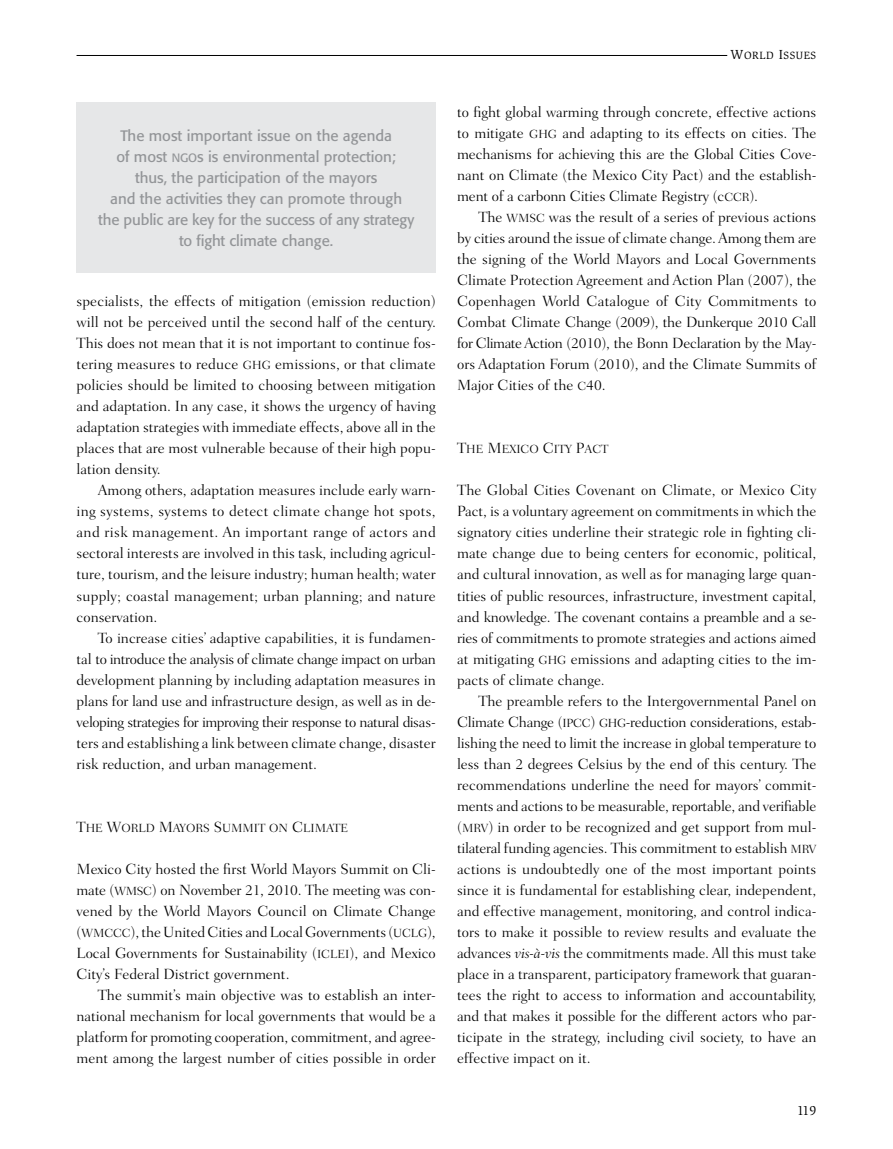
<style>
.page{position:relative;width:893px;height:1149px;background:#fff}
.page>*{position:absolute;margin:0;border:0;box-sizing:border-box;transform-origin:0 0}
.t1{font:300 15px "Fairfield LH";color:#000}
.t2{font:15px/21px "Formata";color:#939598;text-align:center}
.t3{font:300 15px "Fairfield LH";letter-spacing:-.02em;color:#000}
.t4{font:300 15px "Fairfield LH";letter-spacing:-.035em;color:#000}
.t5{font:300 15px "Fairfield LH";letter-spacing:-.025em;color:#000}
.t6{font:300 15px "Fairfield LH";letter-spacing:.02em;color:#000}
.t7{font:300 15px "Fairfield LH";letter-spacing:.025em;color:#000}
.t8{font:13.5px "Slimbach";color:#000}
.t9{font:12px "Fairfield LH Light SC800";color:#000}
.t10{font:10.8px "Slimbach Book SC800";letter-spacing:.05em;color:#000}
.s1{font-family:"Formata Regular SC800";font-size:12px}
.s2{font-family:"Fairfield LH Light SC800";font-weight:400;font-size:12px}
.s3{font-size:15px}
.s4{font-size:13.5px}
.s5{font-style:italic}
</style>
<div class="page">
<hr style="left:77px;top:55px;width:650px;height:1px;background:#000">
<div style="left:77px;top:102px;width:359px;height:170px;background:#e6e7e8"></div>
<p class="t2" style="left:98px;top:125px;width:318px">The most important issue on the agenda<br>of most <span class="s1">ngo</span>s is environmental protection;<br>thus, the participation of the mayors<br>and the activities they can promote through the public are key for the success of any strategy to fight climate change.</p>
<p class="t1" style="left:77px;top:293px;width:361px">specialists, the effects of mitigation (emission reduction)</p>
<p class="t1" style="left:77px;top:314px;width:361px">will not be perceived until the second half of the century.</p>
<p class="t1" style="left:77px;top:335px;width:361px">This does not mean that it is not important to continue fos-</p>
<p class="t1" style="left:77px;top:356px;width:361px">tering measures to reduce <span class="s2">GHG</span> emissions, or that climate</p>
<p class="t1" style="left:77px;top:377px;width:361px">policies should be limited to choosing between mitigation</p>
<p class="t1" style="left:77px;top:398px;width:361px">and adaptation. In any case, it shows the urgency of having</p>
<p class="t1" style="left:77px;top:419px;width:361px">adaptation strategies with immediate effects, above all in the</p>
<p class="t1" style="left:77px;top:440px;width:361px">places that are most vulnerable because of their high popu-</p>
<p class="t1" style="left:77px;top:461px;width:86px">lation density.</p>
<p class="t1" style="left:98px;top:482px;width:340px">Among others, adaptation measures include early warn-</p>
<p class="t6" style="left:77px;top:503px;width:361px">ing systems, systems to detect climate change hot spots,</p>
<p class="t7" style="left:77px;top:524px;width:361px">and risk management. An important range of actors and</p>
<p class="t1" style="left:77px;top:545px;width:361px">sectoral interests are involved in this task, including agricul-</p>
<p class="t1" style="left:77px;top:566px;width:361px">ture, tourism, and the leisure industry; human health; water</p>
<p class="t1" style="left:77px;top:587px;width:361px">supply; coastal management; urban planning; and nature</p>
<p class="t1" style="left:77px;top:608px;width:82px">conservation.</p>
<p class="t1" style="left:98px;top:629px;width:340px">To increase cities’ adaptive capabilities, it is fundamen-</p>
<p class="t5" style="left:77px;top:650px;width:361px">tal to introduce the analysis of climate change impact on urban</p>
<p class="t1" style="left:77px;top:671px;width:361px">development planning by including adaptation measures in</p>
<p class="t1" style="left:77px;top:692px;width:361px">plans for land use and infrastructure design, as well as in de-</p>
<p class="t4" style="left:77px;top:713px;width:361px">veloping strategies for improving their response to natural disas-</p>
<p class="t1" style="left:77px;top:734px;width:361px">ters and establishing a link between climate change, disaster</p>
<p class="t1" style="left:77px;top:755px;width:242px">risk reduction, and urban management.</p>
<p class="t9" style="left:77px;top:820px;width:273px"><span class="s3">T</span>HE <span class="s3">W</span>ORLD <span class="s3">M</span>AYORS <span class="s3">S</span>UMMIT ON <span class="s3">C</span> LIMATE</p>
<p class="t1" style="left:77px;top:860px;width:361px">Mexico City hosted the first World Mayors Summit on Cli-</p>
<p class="t1" style="left:77px;top:881px;width:361px">mate (<span class="s2">WMSC</span>) on November 21, 2010. The meeting was con-</p>
<p class="t1" style="left:77px;top:902px;width:361px">vened by the World Mayors Council on Climate Change</p>
<p class="t1" style="left:77px;top:923px;width:361px">(<span class="s2">WMCCC</span>), the United Cities and Local Governments (<span class="s2">UCLG</span>),</p>
<p class="t1" style="left:77px;top:944px;width:361px">Local Governments for Sustainability (<span class="s2">ICLEI</span>), and Mexico</p>
<p class="t1" style="left:77px;top:965px;width:215px">City’s Federal District government.</p>
<p class="t1" style="left:98px;top:986px;width:340px">The summit’s main objective was to establish an inter-</p>
<p class="t1" style="left:77px;top:1007px;width:361px">national mechanism for local governments that would be a</p>
<p class="t1" style="left:77px;top:1028px;width:361px">platform for promoting cooperation, commitment, and agree-</p>
<p class="t1" style="left:77px;top:1049px;width:361px">ment among the largest number of cities possible in order</p>
<p class="t10" style="left:730px;top:49px;width:87px"><span class="s4">W</span>ORLD <span class="s4">I</span>SSUES</p>
<p class="t1" style="left:457px;top:104px;width:361px">to fight global warming through concrete, effective actions</p>
<p class="t1" style="left:457px;top:125px;width:361px">to mitigate <span class="s2">GHG</span> and adapting to its effects on cities. The</p>
<p class="t1" style="left:457px;top:146px;width:361px">mechanisms for achieving this are the Global Cities Cove-</p>
<p class="t1" style="left:457px;top:167px;width:361px">nant on Climate (the Mexico City Pact) and the establish-</p>
<p class="t1" style="left:457px;top:188px;width:303px">ment of a carbonn Cities Climate Registry (c<span class="s2">CCR</span>).</p>
<p class="t1" style="left:478px;top:209px;width:340px">The <span class="s2">WMSC</span> was the result of a series of previous actions</p>
<p class="t1" style="left:457px;top:230px;width:361px">by cities around the issue of climate change. Among them are</p>
<p class="t1" style="left:457px;top:251px;width:361px">the signing of the World Mayors and Local Governments</p>
<p class="t1" style="left:457px;top:272px;width:361px">Climate Protection Agreement and Action Plan (2007), the</p>
<p class="t1" style="left:457px;top:293px;width:361px">Copenhagen World Catalogue of City Commitments to</p>
<p class="t3" style="left:457px;top:314px;width:361px">Combat Climate Change (2009), the Dunkerque 2010 Call</p>
<p class="t1" style="left:457px;top:335px;width:361px">for Climate Action (2010), the Bonn Declaration by the May-</p>
<p class="t1" style="left:457px;top:356px;width:361px">ors Adaptation Forum (2010), and the Climate Summits of</p>
<p class="t1" style="left:457px;top:377px;width:150px">Major Cities of the <span class="s2">C</span>40.</p>
<p class="t9" style="left:457px;top:442px;width:153px"><span class="s3">T</span>HE <span class="s3">M</span>EXICO <span class="s3">C</span>ITY <span class="s3">P</span>ACT</p>
<p class="t1" style="left:457px;top:482px;width:361px">The Global Cities Covenant on Climate, or Mexico City</p>
<p class="t1" style="left:457px;top:503px;width:361px">Pact, is a voluntary agreement on commitments in which the</p>
<p class="t1" style="left:457px;top:524px;width:361px">signatory cities underline their strategic role in fighting cli-</p>
<p class="t1" style="left:457px;top:545px;width:361px">mate change due to being centers for economic, political,</p>
<p class="t1" style="left:457px;top:566px;width:361px">and cultural innovation, as well as for managing large quan-</p>
<p class="t1" style="left:457px;top:587px;width:361px">tities of public resources, infrastructure, investment capital,</p>
<p class="t1" style="left:457px;top:608px;width:361px">and knowledge. The covenant contains a preamble and a se-</p>
<p class="t1" style="left:457px;top:629px;width:361px">ries of commitments to promote strategies and actions aimed</p>
<p class="t1" style="left:457px;top:650px;width:361px">at mitigating <span class="s2">GHG</span> emissions and adapting cities to the im-</p>
<p class="t1" style="left:457px;top:671px;width:149px">pacts of climate change.</p>
<p class="t1" style="left:478px;top:692px;width:340px">The preamble refers to the Intergovernmental Panel on</p>
<p class="t3" style="left:457px;top:713px;width:361px">Climate Change (<span class="s2">IPCC</span>) <span class="s2">GHG</span>-reduction considerations, estab-</p>
<p class="t1" style="left:457px;top:734px;width:361px">lishing the need to limit the increase in global temperature to</p>
<p class="t1" style="left:457px;top:755px;width:361px">less than 2 degrees Celsius by the end of this century. The</p>
<p class="t1" style="left:457px;top:776px;width:361px">recommendations underline the need for mayors’ commit-</p>
<p class="t1" style="left:457px;top:797px;width:361px">ments and actions to be measurable, reportable, and verifiable</p>
<p class="t1" style="left:457px;top:818px;width:361px">(<span class="s2">MRV</span>) in order to be recognized and get support from mul-</p>
<p class="t1" style="left:457px;top:839px;width:361px">tilateral funding agencies. This commitment to establish <span class="s2">MRV</span></p>
<p class="t1" style="left:457px;top:860px;width:361px">actions is undoubtedly one of the most important points</p>
<p class="t1" style="left:457px;top:881px;width:361px">since it is fundamental for establishing clear, independent,</p>
<p class="t1" style="left:457px;top:902px;width:361px">and effective management, monitoring, and control indica-</p>
<p class="t1" style="left:457px;top:923px;width:361px">tors to make it possible to review results and evaluate the</p>
<p class="t1" style="left:457px;top:944px;width:361px">advances <span class="s5">vis-à-vis</span> the commitments made. All this must take</p>
<p class="t1" style="left:457px;top:965px;width:361px">place in a transparent, participatory framework that guaran-</p>
<p class="t1" style="left:457px;top:986px;width:361px">tees the right to access to information and accountability,</p>
<p class="t1" style="left:457px;top:1007px;width:361px">and that makes it possible for the different actors who par-</p>
<p class="t1" style="left:457px;top:1028px;width:361px">ticipate in the strategy, including civil society, to have an</p>
<p class="t1" style="left:457px;top:1049px;width:135px">effective impact on it.</p>
<p class="t8" style="left:797px;top:1102px;width:21px">119</p>
</div>
